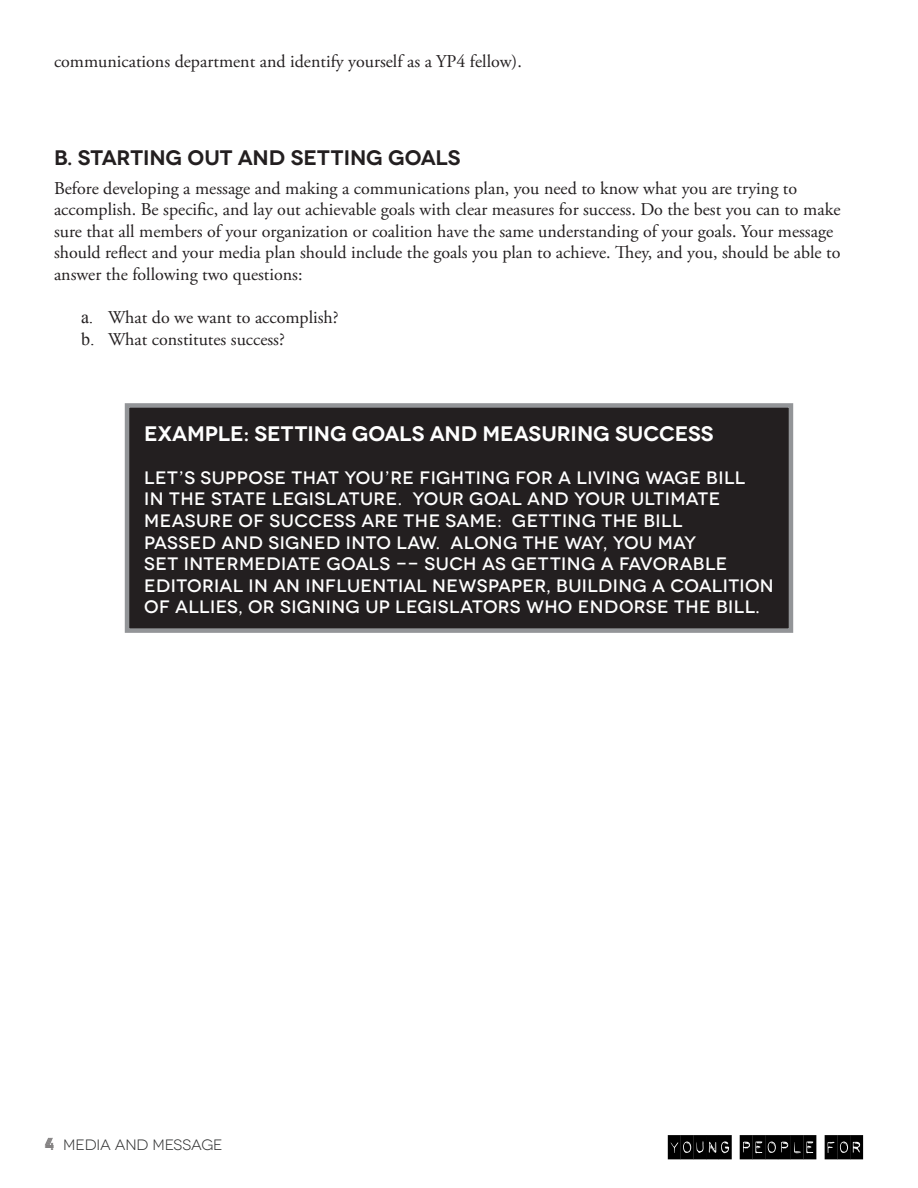
<style>
.page{position:relative;width:918px;height:1188px;background:#fff}
.page>*{position:absolute;margin:0;border:0;box-sizing:border-box;transform-origin:0 0}
.t1{font:600 21px "Novecentowide";color:#fff}
.t2{font:600 21px "Novecentowide";color:#231f20}
.t3{font:18px/21.6px "Adobe Garamond Pro";color:#231f20}
.t4{font:500 18px/21.6px "Novecentowide";letter-spacing:.025em;color:#fff}
.t5{font:15px "Novecentowide";letter-spacing:-.005em;color:#313232}
.s1{font-family:"Times New Roman"}
.s2{font-family:"Monoton";color:#231f20}
</style>
<div class="page">
<svg style="left:668px;top:1135px;width:64px;height:24px;background:#171717"></svg>
<svg style="left:740px;top:1135px;width:76px;height:24px;background:#171717"></svg>
<svg style="left:825px;top:1135px;width:38px;height:24px"></svg>
<div style="left:127px;top:405px;width:664px;height:226px;background:#231f20"></div>
<div style="left:125px;top:403px;width:668px;height:230px;border:4px solid #939598"></div>
<p class="t3" style="left:54px;top:51px;width:469px">communications department and identify yourself as a YP4 fellow).</p>
<p class="t2" style="left:54px;top:144px;width:408px">B. STARTING OUT AND SETTING GOALS</p>
<p class="t3" style="left:54px;top:178px;width:788px">Before developing a message and making a communications plan, you need to know what you are trying to accomplish. Be specific, and lay out achievable goals with clear measures for success. Do the best you can to make sure that all members of your organization or coalition have the same understanding of your goals. Your message should reflect and your media plan should include the goals you plan to achieve. They, and you, should be able to answer the following two questions:</p>
<p class="t3" style="left:81px;top:307px;width:259px"><span class="s1">a.</span> What do we want to accomplish? <span class="s1">b.</span> What constitutes success?</p>
<p class="t1" style="left:144px;top:420px;width:571px">EXAMPLE: SETTING GOALS AND MEASURING SUCCESS</p>
<p class="t4" style="left:144px;top:467px;width:631px">LET’S SUPPOSE THAT YOU’RE FIGHTING FOR A LIVING WAGE BILL<br>IN THE STATE LEGISLATURE. YOUR GOAL AND YOUR ULTIMATE MEASURE OF SUCCESS ARE THE SAME: GETTING THE BILL<br>PASSED AND SIGNED INTO LAW. ALONG THE WAY, YOU MAY<br>SET INTERMEDIATE GOALS -- SUCH AS GETTING A FAVORABLE EDITORIAL IN AN INFLUENTIAL NEWSPAPER, BUILDING A COALITION OF ALLIES, OR SIGNING UP LEGISLATORS WHO ENDORSE THE BILL.</p>
<p class="t5" style="left:45px;top:1136px;width:179px"><span class="s2">4</span> MEDIA AND MESSAGE</p>
</div>
